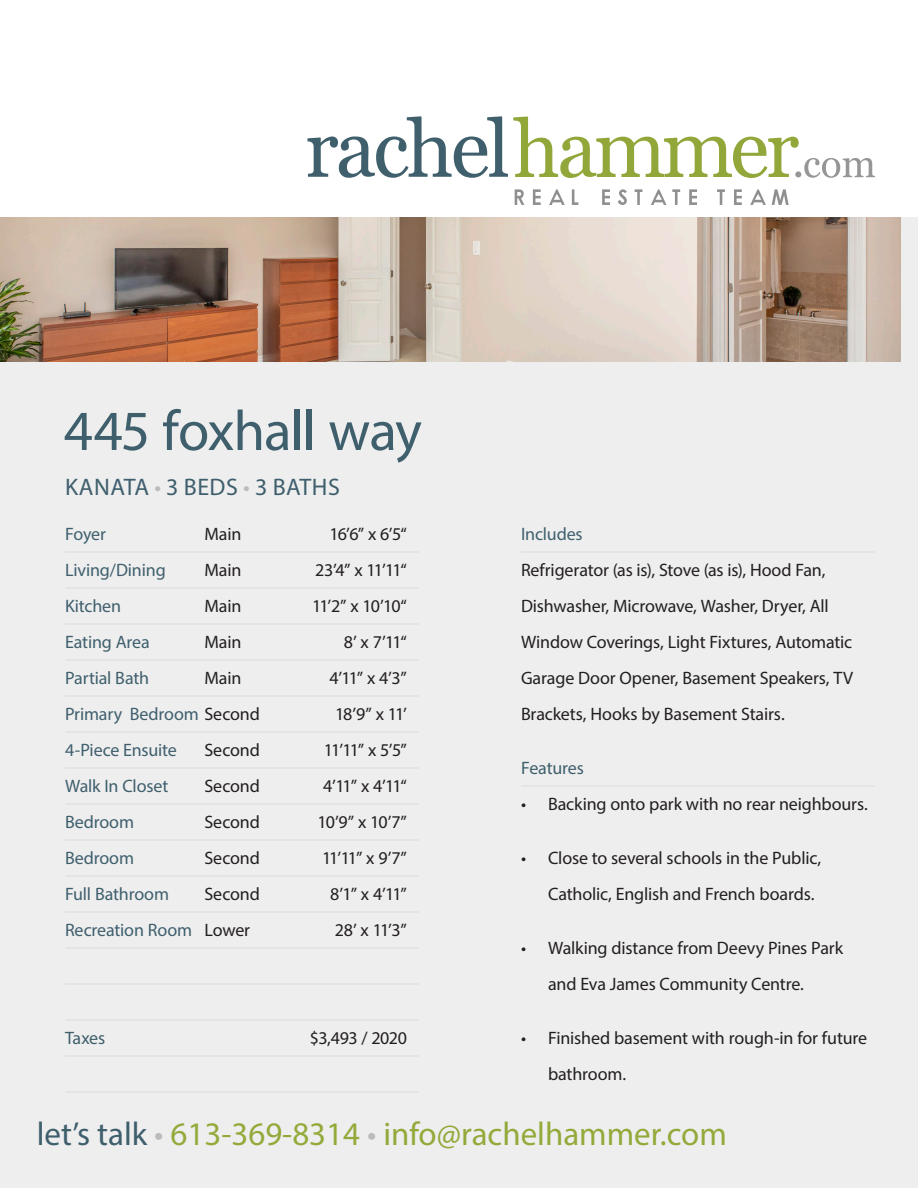
<style>
.page{position:relative;width:918px;height:1188px;background:#fff}
.page>*{position:absolute;margin:0;border:0;box-sizing:border-box;transform-origin:0 0}
.Header_1{font:57px "Myriad Pro";letter-spacing:-.02em;color:#3f5f6d}
.t1{font:33px "Myriad Pro";color:#93aa3b}
.Fast_Notes{font:24px "Myriad Pro";letter-spacing:.02em;color:#3f5f6d}
.Small_Text{font:18px/36px "Myriad Pro";letter-spacing:-.01em;color:#231f20}
.Specs{font:18px "Myriad Pro";letter-spacing:-.01em;color:#231f20}
.Specs-2{font:18px "Myriad Pro";letter-spacing:-.01em;color:#3f5f6d}
.s1{color:#babbba}
.s2{color:#231f20}
.s3{color:#3f5f6d}
</style>
<div class="page">
<div style="left:0;top:218px;width:918px;height:970px;background:#eee"></div>
<svg style="left:515px;top:189px;width:9px;height:16px"></svg>
<svg style="left:533px;top:189px;width:8px;height:16px"></svg>
<svg style="left:549px;top:189px;width:16px;height:16px"></svg>
<svg style="left:572px;top:189px;width:6px;height:16px"></svg>
<svg style="left:602px;top:189px;width:8px;height:16px"></svg>
<svg style="left:618px;top:189px;width:9px;height:16px"></svg>
<svg style="left:635px;top:189px;width:7px;height:16px"></svg>
<svg style="left:651px;top:189px;width:15px;height:16px"></svg>
<svg style="left:672px;top:189px;width:8px;height:16px"></svg>
<svg style="left:689px;top:189px;width:8px;height:16px"></svg>
<svg style="left:717px;top:189px;width:8px;height:16px"></svg>
<svg style="left:734px;top:189px;width:8px;height:16px"></svg>
<svg style="left:750px;top:189px;width:16px;height:16px"></svg>
<svg style="left:772px;top:189px;width:17px;height:16px"></svg>
<svg style="left:308px;top:116px;width:567px;height:62px"></svg>
<hr style="left:65px;top:551px;width:354px;height:2px;background:#e1e2e4">
<hr style="left:65px;top:587px;width:354px;height:2px;background:#e1e2e4">
<hr style="left:65px;top:623px;width:354px;height:2px;background:#e1e2e4">
<hr style="left:65px;top:659px;width:354px;height:2px;background:#e1e2e4">
<hr style="left:65px;top:695px;width:354px;height:2px;background:#e1e2e4">
<hr style="left:65px;top:731px;width:354px;height:2px;background:#e1e2e4">
<hr style="left:65px;top:767px;width:354px;height:2px;background:#e1e2e4">
<hr style="left:65px;top:803px;width:354px;height:2px;background:#e1e2e4">
<hr style="left:65px;top:839px;width:354px;height:2px;background:#e1e2e4">
<hr style="left:65px;top:875px;width:354px;height:2px;background:#e1e2e4">
<hr style="left:65px;top:911px;width:354px;height:2px;background:#e1e2e4">
<hr style="left:65px;top:947px;width:354px;height:2px;background:#e1e2e4">
<hr style="left:65px;top:983px;width:354px;height:2px;background:#e1e2e4">
<hr style="left:65px;top:1019px;width:354px;height:2px;background:#e1e2e4">
<hr style="left:65px;top:1055px;width:354px;height:2px;background:#e1e2e4">
<hr style="left:65px;top:1091px;width:354px;height:2px;background:#e1e2e4">
<hr style="left:521px;top:551px;width:354px;height:2px;background:#e1e2e4">
<hr style="left:521px;top:785px;width:354px;height:2px;background:#e1e2e4">
<img style="left:0;top:218px;width:901px;height:144px">
<p class="Header_1" style="left:64px;top:396px;width:360px">445 foxhall way</p>
<p class="Fast_Notes" style="left:65px;top:472px;width:276px">KANATA <span class="s1">•</span> 3 BEDS <span class="s1">•</span> 3 BATHS</p>
<p class="Specs-2" style="left:65px;top:523px;width:42px">Foyer</p>
<p class="Specs" style="left:205px;top:523px;width:38px">Main</p>
<p class="Specs" style="left:330px;top:523px;width:79px">16’6” x 6’5“</p>
<p class="Specs-2" style="left:65px;top:559px;width:102px">Living/Dining</p>
<p class="Specs" style="left:205px;top:559px;width:38px">Main</p>
<p class="Specs" style="left:315px;top:559px;width:93px">23’4” x 11’11“</p>
<p class="Specs-2" style="left:65px;top:595px;width:58px">Kitchen</p>
<p class="Specs" style="left:205px;top:595px;width:38px">Main</p>
<p class="Specs" style="left:312px;top:595px;width:96px">11’2” x 10’10“</p>
<p class="Specs-2" style="left:65px;top:631px;width:86px">Eating Area</p>
<p class="Specs" style="left:205px;top:631px;width:38px">Main</p>
<p class="Specs" style="left:344px;top:631px;width:65px">8’ x 7’11“</p>
<p class="Specs-2" style="left:65px;top:667px;width:86px">Partial Bath</p>
<p class="Specs" style="left:205px;top:667px;width:38px">Main</p>
<p class="Specs" style="left:329px;top:667px;width:79px">4’11” x 4’3”</p>
<p class="Specs-2" style="left:65px;top:703px;width:196px">Primary Bedroom <span class="s2">Second</span></p>
<p class="Specs" style="left:335px;top:703px;width:73px">18’9” x 11’</p>
<p class="Specs-2" style="left:65px;top:739px;width:113px">4-Piece Ensuite</p>
<p class="Specs" style="left:205px;top:739px;width:57px">Second</p>
<p class="Specs" style="left:324px;top:739px;width:85px">11’11” x 5’5”</p>
<p class="Specs-2" style="left:65px;top:775px;width:105px">Walk In Closet</p>
<p class="Specs" style="left:205px;top:775px;width:57px">Second</p>
<p class="Specs" style="left:323px;top:775px;width:85px">4’11” x 4’11“</p>
<p class="Specs-2" style="left:65px;top:811px;width:71px">Bedroom</p>
<p class="Specs" style="left:205px;top:811px;width:57px">Second</p>
<p class="Specs" style="left:318px;top:811px;width:91px">10’9” x 10’7”</p>
<p class="Specs-2" style="left:65px;top:847px;width:71px">Bedroom</p>
<p class="Specs" style="left:205px;top:847px;width:57px">Second</p>
<p class="Specs" style="left:322px;top:847px;width:86px">11’11” x 9’7”</p>
<p class="Specs-2" style="left:65px;top:883px;width:106px">Full Bathroom</p>
<p class="Specs" style="left:205px;top:883px;width:57px">Second</p>
<p class="Specs" style="left:330px;top:883px;width:78px">8’1” x 4’11”</p>
<p class="Specs-2" style="left:65px;top:919px;width:187px">Recreation Room <span class="s2">Lower</span></p>
<p class="Specs" style="left:335px;top:919px;width:74px">28’ x 11’3”</p>
<p class="Specs-2" style="left:65px;top:1027px;width:42px">Taxes</p>
<p class="Specs" style="left:310px;top:1027px;width:99px">$3,493 / 2020</p>
<p class="Specs-2" style="left:521px;top:523px;width:63px">Includes</p>
<p class="Small_Text" style="left:521px;top:552px;width:334px">Refrigerator (as is), Stove (as is), Hood Fan, Dishwasher, Microwave, Washer, Dryer, All Window Coverings, Light Fixtures, Automatic Garage Door Opener, Basement Speakers, TV Brackets, Hooks by Basement Stairs.</p>
<p class="Specs-2" style="left:521px;top:757px;width:64px">Features</p>
<p class="Small_Text" style="left:521px;top:786px;width:349px">• Backing onto park with no rear neighbours.</p>
<p class="Small_Text" style="left:548px;top:840px;width:275px;text-indent:-27px">• Close to several schools in the Public,<br>Catholic, English and French boards.</p>
<p class="Small_Text" style="left:548px;top:930px;width:297px;text-indent:-27px">• Walking distance from Deevy Pines Park and Eva James Community Centre.</p>
<p class="Small_Text" style="left:548px;top:1020px;width:321px;text-indent:-27px">• Finished basement with rough-in for future bathroom.</p>
<p class="t1" style="left:37px;top:1113px;width:692px"><span class="s3">let’s talk</span> <span class="s1">•</span> 613-369-8314 <span class="s1">•</span> info@rachelhammer.com</p>
</div>
